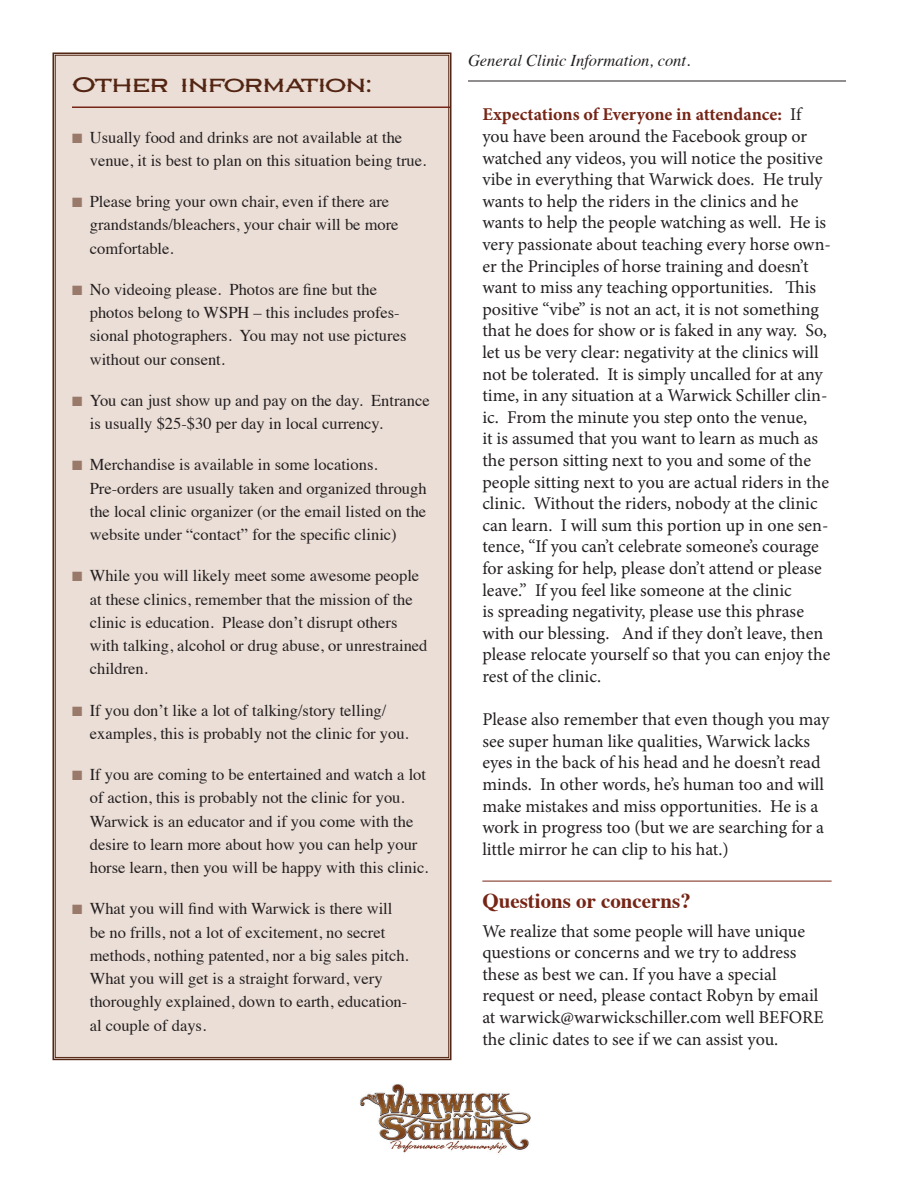
<style>
.page{position:relative;width:918px;height:1188px;background:#fff}
.page>*{position:absolute;margin:0;border:0;box-sizing:border-box;transform-origin:0 0}
.t1{font:700 21px "Times";color:#752415}
.t2{font:700 21px "LHF Cameo Spur";letter-spacing:-.015em;color:#532513}
.t3{font:18px/21.6px "Minion Pro";letter-spacing:-.005em;color:#231f20}
.t4{font:16.5px/23.2px "Times";color:#231f20}
.t5{font:italic 16.5px "Times";color:#231f20}
.s1{color:#997969}
.s2{font-weight:700;color:#752415}
</style>
<div class="page">
<img style="left:360px;top:1084px;width:171px;height:69px">
<hr style="left:482px;top:881px;width:350px;height:1px;background:#752415">
<hr style="left:468px;top:81px;width:378px;height:1px;background:#231f20">
<div style="left:52px;top:52px;width:400px;height:1009px;background:#ebded6"></div>
<hr style="left:72px;top:106px;width:378px;height:2px;background:#752415">
<p class="t2" style="left:72px;top:73px;width:301px">OTHER INFORMATION:</p>
<p class="t4" style="left:90px;top:124px;width:338px;text-indent:-18px"><span class="s1">■</span> Usually food and drinks are not available at the venue, it is best to plan on this situation being true.</p>
<p class="t4" style="left:90px;top:189px;width:310px;text-indent:-18px"><span class="s1">■</span> Please bring your own chair, even if there are grandstands/bleachers, your chair will be more comfortable.</p>
<p class="t4" style="left:90px;top:276px;width:318px;text-indent:-18px"><span class="s1">■</span> No videoing please. Photos are fine but the photos belong to WSPH – this includes profes&shy;sional photographers. You may not use pictures without our consent.</p>
<p class="t4" style="left:90px;top:387px;width:342px;text-indent:-18px"><span class="s1">■</span> You can just show up and pay on the day. Entrance is usually $25-$30 per day in local currency.</p>
<p class="t4" style="left:90px;top:452px;width:338px;text-indent:-18px"><span class="s1">■</span> Merchandise is available in some locations.<br>Pre-orders are usually taken and organized through the local clinic organizer (or the email listed on the website under “contact” for the specific clinic)</p>
<p class="t4" style="left:90px;top:563px;width:339px;text-indent:-18px"><span class="s1">■</span> While you will likely meet some awesome people at these clinics, remember that the mission of the clinic is education. Please don’t disrupt others with talking, alcohol or drug abuse, or unrestrained children.</p>
<p class="t4" style="left:90px;top:697px;width:320px;text-indent:-18px"><span class="s1">■</span> If you don’t like a lot of talking/story telling/ examples, this is probably not the clinic for you.</p>
<p class="t4" style="left:90px;top:762px;width:340px;text-indent:-18px"><span class="s1">■</span> If you are coming to be entertained and watch a lot of action, this is probably not the clinic for you.<br>Warwick is an educator and if you come with the desire to learn more about how you can help your horse learn, then you will be happy with this clinic.</p>
<p class="t4" style="left:90px;top:896px;width:320px;text-indent:-18px"><span class="s1">■</span> What you will find with Warwick is there will be no frills, not a lot of excitement, no secret methods, nothing patented, nor a big sales pitch.<br>What you will get is a straight forward, very thoroughly explained, down to earth, education&shy;al couple of days.</p>
<p class="t5" style="left:468px;top:46px;width:224px">General Clinic Information, cont.</p>
<p class="t3" style="left:482px;top:104px;width:350px"><span class="s2">Expectations of Everyone in attendance:</span> If you have been around the Facebook group or watched any videos, you will notice the positive vibe in everything that Warwick does. He truly wants to help the riders in the clinics and he wants to help the people watching as well. He is very passionate about teaching every horse own&shy;er the Principles of horse training and doesn’t want to miss any teaching opportunities. This positive “vibe” is not an act, it is not something that he does for show or is faked in any way. So, let us be very clear: negativity at the clinics will not be tolerated. It is simply uncalled for at any time, in any situation at a Warwick Schiller clin&shy;ic. From the minute you step onto the venue,<br>it is assumed that you want to learn as much as the person sitting next to you and some of the people sitting next to you are actual riders in the clinic. Without the riders, nobody at the clinic can learn. I will sum this portion up in one sen&shy;tence, “If you can’t celebrate someone’s courage for asking for help, please don’t attend or please leave.” If you feel like someone at the clinic<br>is spreading negativity, please use this phrase with our blessing. And if they don’t leave, then please relocate yourself so that you can enjoy the rest of the clinic.</p>
<p class="t3" style="left:482px;top:709px;width:348px">Please also remember that even though you may see super human like qualities, Warwick lacks eyes in the back of his head and he doesn’t read minds. In other words, he’s human too and will make mistakes and miss opportunities. He is a work in progress too (but we are searching for a little mirror he can clip to his hat.)</p>
<p class="t1" style="left:482px;top:881px;width:210px">Questions or concerns?</p>
<p class="t3" style="left:482px;top:920px;width:343px">We realize that some people will have unique questions or concerns and we try to address these as best we can. If you have a special request or need, please contact Robyn by email at warwick@warwickschiller.com well BEFORE the clinic dates to see if we can assist you.</p>
</div>
